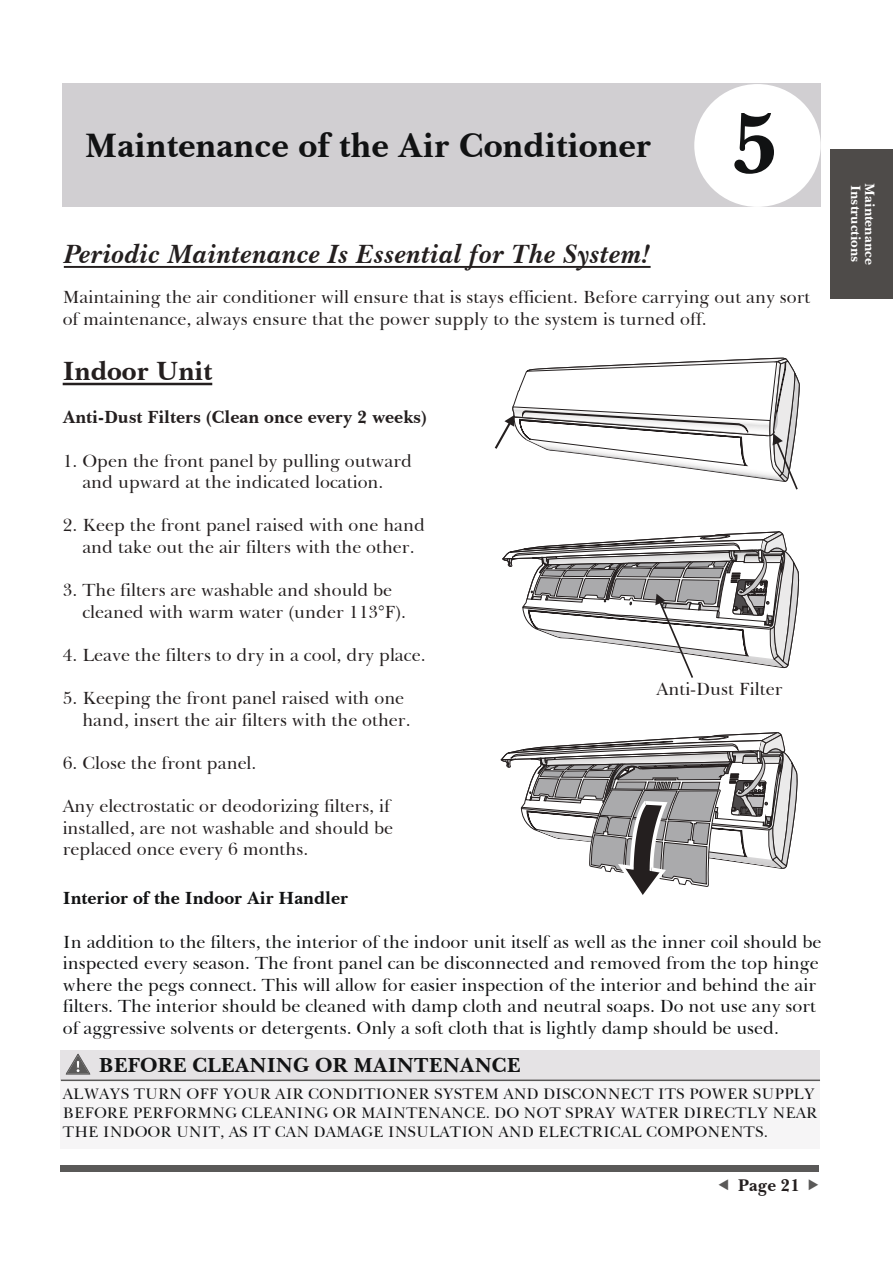
<style>
.page{position:relative;width:893px;height:1263px;background:#fff}
.page>*{position:absolute;margin:0;border:0;box-sizing:border-box;transform-origin:0 0}
.t1{font:700 86.7px "Baskerville BT";color:#111213}
.t2{font:700 34.65px "Baskerville BT";color:#111213}
.t3{font:italic 700 27px "Baskerville BT";color:#241f1f}
.t4{font:700 27px "Baskerville BT";color:#241f1f}
.t5{font:700 20.85px "Baskerville BT";color:#121314}
.t6{font:18px/21.6px "Baskerville BT";color:#241f1f}
.t7{font:18px/21.6px "Baskerville BT";color:#111213}
.t8{font:700 18px "Baskerville BT";color:#241f1f}
.t9{font:700 18px "Baskerville BT";color:#111213}
.t10{font:700 17.4px "Baskerville BT";color:#241f1f}
.t11{font:15.6px/18.8px "Baskerville BT";color:#121314}
.t12{font:700 13.8px "Baskerville BT";color:#fff}
.s1{color:#232120}
</style>
<div class="page">
<hr style="left:64px;top:266px;width:587px;height:2px;background:#241f1f">
<hr style="left:63px;top:383px;width:149px;height:2px;background:#241f1f">
<div style="left:62px;top:84px;width:759px;height:123px;background:#d1cfd2"></div>
<div style="left:694px;top:84px;width:127px;height:123px;background:#fff;border-radius:50%"></div>
<div style="left:61px;top:1165px;width:758px;height:6px;background:#5a5958"></div>
<div style="left:831px;top:149px;width:62px;height:149px;background:#4e4b49"></div>
<svg style="left:501px;top:732px;width:297px;height:163px"></svg>
<svg style="left:502px;top:531px;width:298px;height:147px"></svg>
<svg style="left:495px;top:358px;width:305px;height:132px"></svg>
<div style="left:61px;top:1050px;width:759px;height:30px;background:#e5e3e5"></div>
<div style="left:61px;top:1080px;width:759px;height:69px;background:#f6f5f6"></div>
<hr style="left:61px;top:1079px;width:759px;height:2px;background:#5a5958">
<svg style="left:66px;top:1054px;width:24px;height:20px"></svg>
<h2 class="t2" style="left:85px;top:124px;width:568px">Maintenance of the Air Conditioner</h2>
<h1 class="t1" style="left:732px;top:89px;width:49px">5</h1>
<h3 class="t3" style="left:64px;top:237px;width:588px">Periodic Maintenance Is Essential for The System!</h3>
<p class="t6" style="left:63px;top:286px;width:749px">Maintaining the air conditioner will ensure that is stays efficient. Before carrying out any sort of maintenance, always ensure that the power supply to the system is turned off.</p>
<h3 class="t4" style="left:63px;top:354px;width:151px">Indoor Unit</h3>
<p class="t8" style="left:63px;top:406px;width:366px">Anti-Dust Filters (Clean once every 2 weeks)</p>
<p class="t6" style="left:63px;top:450px;width:351px;text-align:center">1. Open the front panel by pulling outward and upward at the indicated location.</p>
<p class="t6" style="left:63px;top:514px;width:364px;text-align:center">2. Keep the front panel raised with one hand and take out the air filters with the other.</p>
<p class="t6" style="left:82px;top:579px;width:325px;text-indent:-20px">3. The filters are washable and should be cleaned with warm water (under 113<span class="s1">°</span>F).</p>
<p class="t6" style="left:63px;top:644px;width:364px">4. Leave the filters to dry in a cool, dry place.</p>
<p class="t6" style="left:82px;top:687px;width:330px;text-indent:-20px">5. Keeping the front panel raised with one hand, insert the air filters with the other.</p>
<p class="t6" style="left:63px;top:752px;width:195px">6. Close the front panel.</p>
<p class="t6" style="left:63px;top:795px;width:332px">Any electrostatic or deodorizing filters, if installed, are not washable and should be replaced once every 6 months.</p>
<p class="t6" style="left:656px;top:678px;width:128px">Anti-Dust Filter</p>
<p class="t9" style="left:63px;top:887px;width:287px">Interior of the Indoor Air Handler</p>
<p class="t7" style="left:63px;top:931px;width:760px">In addition to the filters, the interior of the indoor unit itself as well as the inner coil should be inspected every season. The front panel can be disconnected and removed from the top hinge where the pegs connect. This will allow for easier inspection of the interior and behind the air filters. The interior should be cleaned with damp cloth and neutral soaps. Do not use any sort of aggressive solvents or detergents. Only a soft cloth that is lightly damp should be used.</p>
<p class="t5" style="left:99px;top:1052px;width:423px">BEFORE CLEANING OR MAINTENANCE</p>
<p class="t11" style="left:63px;top:1085px;width:756px">ALWAYS TURN OFF YOUR AIR CONDITIONER SYSTEM AND DISCONNECT ITS POWER SUPPLY<br>BEFORE PERFORMNG CLEANING OR MAINTENANCE. DO NOT SPRAY WATER DIRECTLY NEAR<br>THE INDOOR UNIT, AS IT CAN DAMAGE INSULATION AND ELECTRICAL COMPONENTS.</p>
<p class="t10" style="left:738px;top:1174px;width:64px">Page 21</p>
<p class="t12" style="left:864px;top:185px;width:79px;rotate:90deg">Instructions</p>
<p class="t12" style="left:878px;top:183px;width:83px;rotate:90deg">Maintenance</p>
</div>
